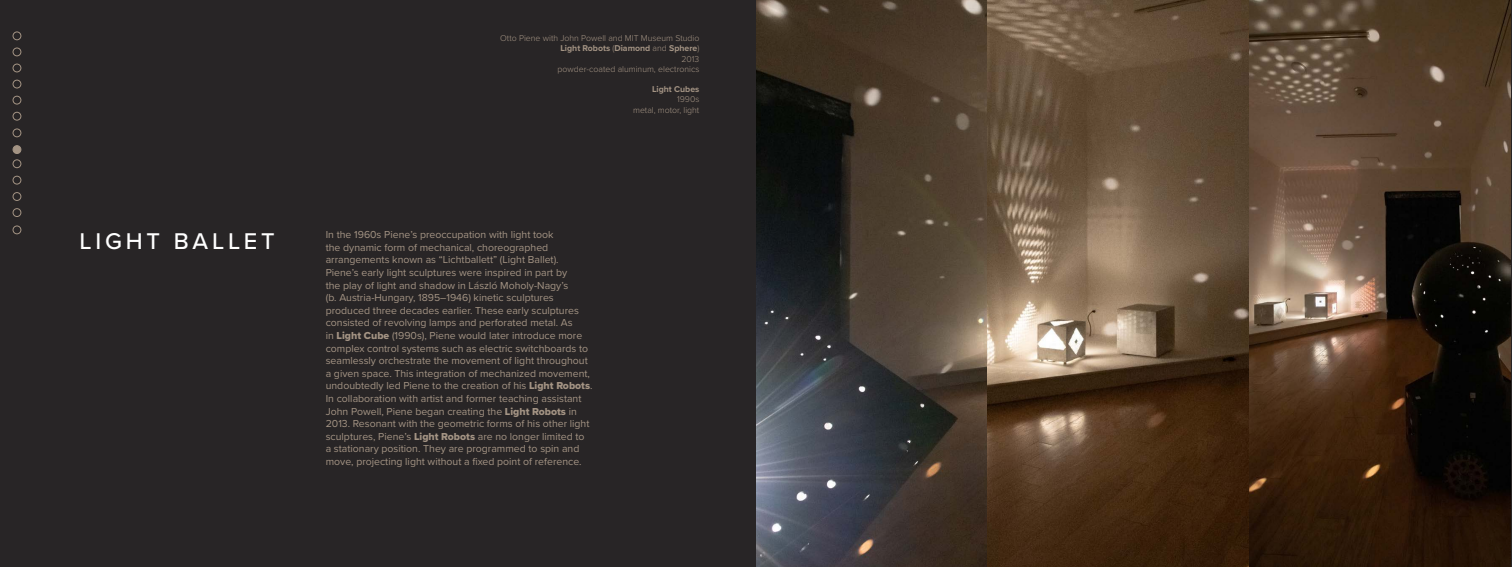
<style>
.page{position:relative;width:1512px;height:567px;background:#282526}
.page>*{position:absolute;margin:0;border:0;box-sizing:border-box;transform-origin:0 0}
.t1{font:500 23.62px "Proxima Nova";letter-spacing:.16em;color:#fff}
.t2{font:10.5px/12.6px "Proxima Nova";color:#a49484}
.t3{font:300 8.75px "Proxima Nova";color:#a49484}
.t4{font:700 8.75px "Proxima Nova";color:#a49484}
.s1{font-weight:300}
.s2{font-family:"Proxima Nova Extrabld"}
</style>
<div class="page">
<div style="left:13px;top:32px;width:8px;height:8px;border:1px solid #a49484;border-radius:50%"></div>
<div style="left:13px;top:96px;width:8px;height:9px;border:1px solid #a49484;border-radius:50%"></div>
<div style="left:13px;top:64px;width:8px;height:8px;border:1px solid #a49484;border-radius:50%"></div>
<div style="left:13px;top:176px;width:8px;height:9px;border:1px solid #a49484;border-radius:50%"></div>
<div style="left:13px;top:159px;width:8px;height:9px;border:1px solid #a49484;border-radius:50%"></div>
<div style="left:13px;top:48px;width:8px;height:8px;border:1px solid #a49484;border-radius:50%"></div>
<div style="left:13px;top:112px;width:8px;height:9px;border:1px solid #a49484;border-radius:50%"></div>
<div style="left:13px;top:146px;width:8px;height:8px;background:#a49484;border-radius:50%"></div>
<div style="left:13px;top:145px;width:8px;height:9px;border:1px solid #a49484;border-radius:50%"></div>
<div style="left:13px;top:80px;width:8px;height:8px;border:1px solid #a49484;border-radius:50%"></div>
<div style="left:13px;top:129px;width:8px;height:8px;border:1px solid #a49484;border-radius:50%"></div>
<div style="left:13px;top:192px;width:8px;height:9px;border:1px solid #a49484;border-radius:50%"></div>
<div style="left:13px;top:208px;width:8px;height:9px;border:1px solid #a49484;border-radius:50%"></div>
<img style="left:756px;top:0;width:754px;height:567px">
<div style="left:13px;top:226px;width:8px;height:8px;border:1px solid #a49484;border-radius:50%"></div>
<p class="t1" style="left:80px;top:223px;width:197px">LIGHT BALLET</p>
<p class="t3" style="left:500px;top:31px;width:201px">Otto Piene with John Powell and MIT Museum Studio</p>
<p class="t4" style="left:560px;top:42px;width:141px">Light Robots <span class="s1">(</span>Diamond <span class="s1">and</span> Sphere<span class="s1">)</span></p>
<p class="t3" style="left:682px;top:52px;width:19px">2013</p>
<p class="t3" style="left:558px;top:63px;width:143px">powder-coated aluminum, electronics</p>
<p class="t4" style="left:652px;top:83px;width:49px">Light Cubes</p>
<p class="t3" style="left:677px;top:93px;width:24px">1990s</p>
<p class="t3" style="left:633px;top:104px;width:68px">metal, motor, light</p>
<p class="t2" style="left:326px;top:228px;width:268px">In the 1960s Piene’s preoccupation with light took<br>the dynamic form of mechanical, choreographed arrangements known as “Lichtballett” (Light Ballet).<br>Piene’s early light sculptures were inspired in part by<br>the play of light and shadow in László Moholy-Nagy’s<br>(b. Austria-Hungary, 1895–1946) kinetic sculptures produced three decades earlier. These early sculptures consisted of revolving lamps and perforated metal. As<br>in <span class="s2">Light Cube</span> (1990s), Piene would later introduce more complex control systems such as electric switchboards to seamlessly orchestrate the movement of light throughout a given space. This integration of mechanized movement, undoubtedly led Piene to the creation of his <span class="s2">Light Robots</span>.<br>In collaboration with artist and former teaching assistant John Powell, Piene began creating the <span class="s2">Light Robots</span> in 2013. Resonant with the geometric forms of his other light sculptures, Piene’s <span class="s2">Light Robots</span> are no longer limited to a stationary position. They are programmed to spin and move, projecting light without a fixed point of reference.</p>
</div>
